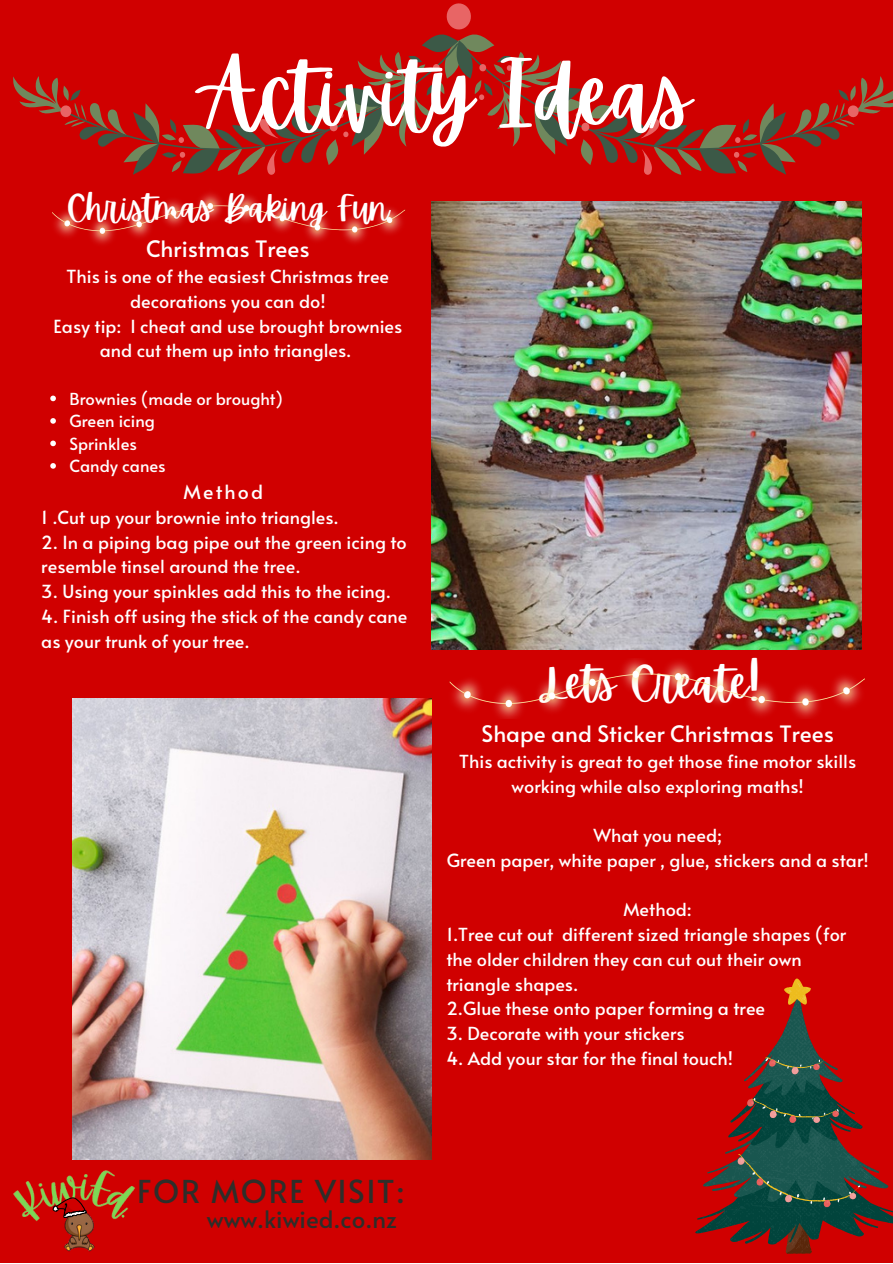
<style>
.page{position:relative;width:893px;height:1264px;background:#fff}
.page>*{position:absolute;margin:0;border:0;box-sizing:border-box;transform-origin:0 0}
.t1{font:85.5px "Apricots";color:#fff}
.t2{font:45px "Apricots";color:#fff}
.t3{font:34.5px "Apricots";color:#fff}
.t4{font:31.5px "Alata";letter-spacing:.05em;color:#2e2e2a}
.t5{font:24px "Alata";color:#2e2e2a}
.t6{font:22.5px "Alata";color:#fff}
.t7{font:19.5px "Alata";letter-spacing:.11em;color:#fff}
.t8{font:18px/24.8px "Alata";color:#fff;text-align:center}
.t9{font:16.5px "Alata";color:#fff}
</style>
<div class="page">
<div style="left:0;top:0;width:892px;height:1262px;background:#d00000"></div>
<img style="left:431px;top:201px;width:430px;height:448px">
<img style="left:73px;top:698px;width:359px;height:461px">
<img style="left:13px;top:1170px;width:122px;height:82px">
<svg style="left:53px;top:1197px;width:33px;height:20px"></svg>
<svg style="left:13px;top:3px;width:879px;height:172px"></svg>
<img style="left:52px;top:193px;width:354px;height:51px">
<svg style="left:696px;top:978px;width:196px;height:275px"></svg>
<img style="left:449px;top:659px;width:416px;height:59px">
<svg style="left:50px;top:395px;width:6px;height:6px"></svg>
<svg style="left:50px;top:418px;width:6px;height:6px"></svg>
<svg style="left:50px;top:440px;width:6px;height:6px"></svg>
<svg style="left:50px;top:463px;width:6px;height:5px"></svg>
<p class="t1" style="left:202px;top:46px;width:490px">Activity Ideas</p>
<p class="t3" style="left:67px;top:188px;width:324px">Christmas Baking Fun</p>
<p class="t6" style="left:146px;top:232px;width:165px">Christmas Trees</p>
<p class="t8" style="left:67px;top:263px;width:324px">This is one of the easiest Christmas tree decorations you can do!</p>
<p class="t8" style="left:53px;top:313px;width:350px">Easy tip: I cheat and use brought brownies and cut them up into triangles.</p>
<p class="t9" style="left:69px;top:386px;width:215px">Brownies (made or brought)</p>
<p class="t9" style="left:69px;top:409px;width:87px">Green icing</p>
<p class="t9" style="left:69px;top:431px;width:69px">Sprinkles</p>
<p class="t9" style="left:69px;top:454px;width:98px">Candy canes</p>
<p class="t7" style="left:183px;top:477px;width:81px">Method</p>
<p class="t8" style="left:41px;top:504px;width:299px">1 .Cut up your brownie into triangles.</p>
<p class="t8" style="left:41px;top:529px;width:367px;text-align:left">2. In a piping bag pipe out the green icing to resemble tinsel around the tree.</p>
<p class="t8" style="left:41px;top:578px;width:351px">3. Using your spinkles add this to the icing.</p>
<p class="t8" style="left:41px;top:603px;width:367px;text-align:left">4. Finish off using the stick of the candy cane as your trunk of your tree.</p>
<p class="t2" style="left:541px;top:657px;width:220px">Lets Create!</p>
<p class="t6" style="left:481px;top:717px;width:354px">Shape and Sticker Christmas Trees</p>
<p class="t8" style="left:459px;top:748px;width:398px">This activity is great to get those fine motor skills working while also exploring maths!</p>
<p class="t8" style="left:593px;top:822px;width:130px">What you need;</p>
<p class="t8" style="left:447px;top:847px;width:423px">Green paper, white paper , glue, stickers and a star!</p>
<p class="t8" style="left:623px;top:896px;width:70px">Method:</p>
<p class="t8" style="left:446px;top:921px;width:401px;text-align:left">1.Tree cut out different sized triangle shapes (for the older children they can cut out their own triangle shapes.</p>
<p class="t8" style="left:446px;top:995px;width:320px">2.Glue these onto paper forming a tree</p>
<p class="t8" style="left:446px;top:1020px;width:240px">3. Decorate with your stickers</p>
<p class="t8" style="left:446px;top:1044px;width:288px">4. Add your star for the final touch!</p>
<p class="t4" style="left:137px;top:1168px;width:269px">FOR MORE VISIT:</p>
<p class="t5" style="left:207px;top:1201px;width:192px">www.kiwied.co.nz</p>
</div>
